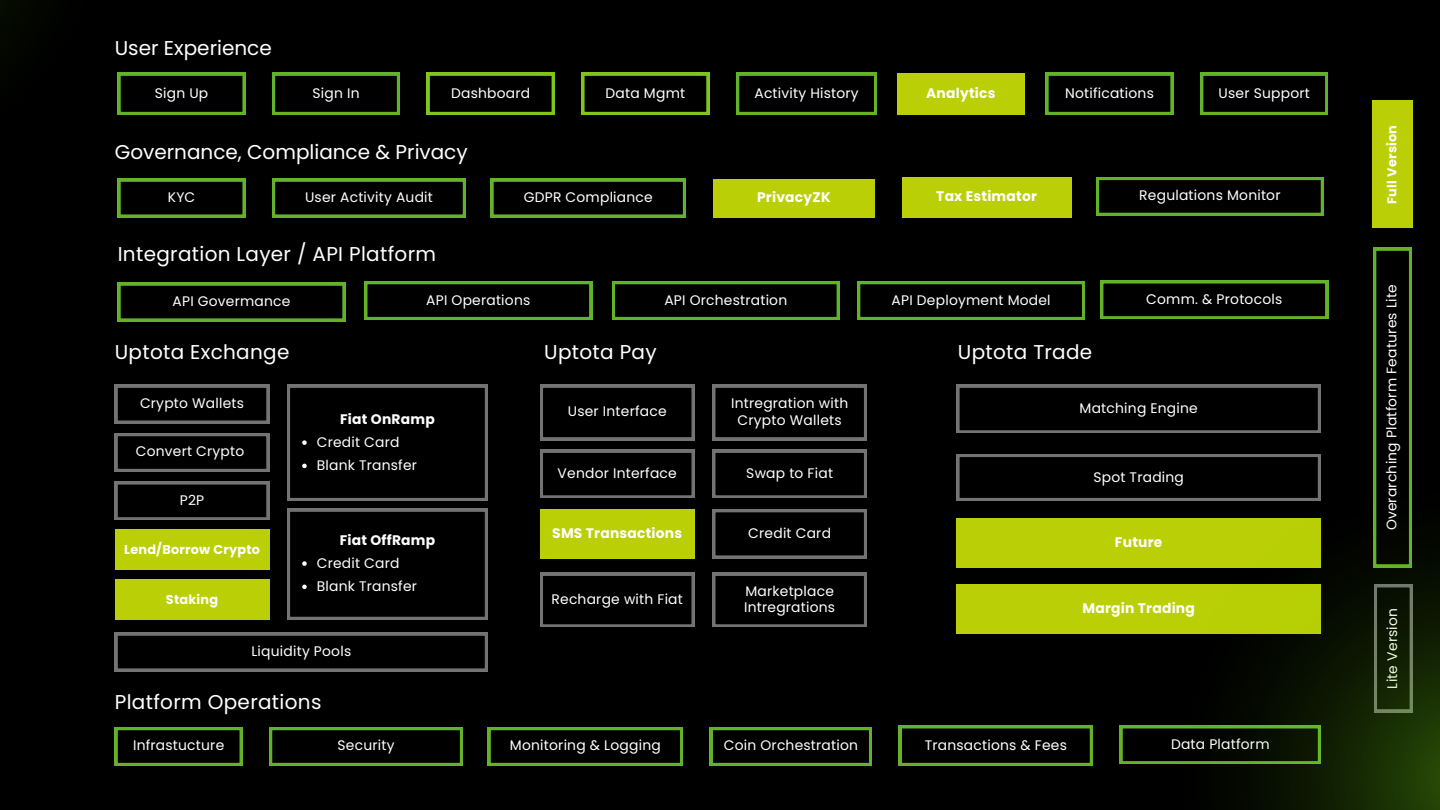
<style>
.page{position:relative;width:1440px;height:810px;background:#000}
.page>*{position:absolute;margin:0;border:0;box-sizing:border-box;transform-origin:0 0}
.t1{font:20px "Poppins";letter-spacing:.015em;color:#fff}
.t2{font:13.9px/16.5px "Poppins";letter-spacing:.015em;color:#fff;text-align:center}
.t3{font:700 13.9px "Poppins";letter-spacing:.015em;color:#fff}
.t4{font:700 12.8px "Poppins";letter-spacing:.015em;color:#fff}
</style>
<div class="page">
<svg style="left:143px;top:73px;width:102px;height:42px"></svg>
<svg style="left:272px;top:73px;width:128px;height:42px"></svg>
<svg style="left:427px;top:73px;width:127px;height:42px"></svg>
<svg style="left:582px;top:73px;width:127px;height:42px"></svg>
<svg style="left:736px;top:73px;width:141px;height:42px"></svg>
<div style="left:897px;top:73px;width:128px;height:42px;background:#bacf05"></div>
<svg style="left:1046px;top:73px;width:127px;height:42px"></svg>
<svg style="left:1200px;top:73px;width:128px;height:42px"></svg>
<div style="left:1373px;top:100px;width:40px;height:128px;background:#bacf05"></div>
<svg style="left:1373px;top:248px;width:39px;height:206px"></svg>
<svg style="left:143px;top:179px;width:102px;height:38px"></svg>
<svg style="left:272px;top:179px;width:194px;height:38px"></svg>
<svg style="left:491px;top:179px;width:195px;height:38px"></svg>
<div style="left:713px;top:179px;width:162px;height:38px;background:#bacf05"></div>
<div style="left:902px;top:177px;width:169px;height:40px;background:#bacf05"></div>
<svg style="left:1096px;top:177px;width:228px;height:38px"></svg>
<svg style="left:118px;top:283px;width:227px;height:38px"></svg>
<svg style="left:365px;top:281px;width:227px;height:39px"></svg>
<svg style="left:612px;top:281px;width:228px;height:39px"></svg>
<svg style="left:857px;top:281px;width:228px;height:39px"></svg>
<svg style="left:1100px;top:281px;width:228px;height:38px"></svg>
<svg style="left:115px;top:385px;width:154px;height:38px"></svg>
<svg style="left:115px;top:433px;width:154px;height:38px"></svg>
<svg style="left:115px;top:482px;width:154px;height:38px"></svg>
<div style="left:115px;top:530px;width:154px;height:40px;background:#bacf05"></div>
<div style="left:115px;top:580px;width:154px;height:40px;background:#bacf05"></div>
<svg style="left:115px;top:633px;width:373px;height:38px"></svg>
<svg style="left:287px;top:385px;width:201px;height:116px"></svg>
<svg style="left:287px;top:509px;width:201px;height:111px"></svg>
<svg style="left:540px;top:385px;width:154px;height:55px"></svg>
<svg style="left:540px;top:450px;width:154px;height:48px"></svg>
<div style="left:540px;top:509px;width:154px;height:49px;background:#bacf05"></div>
<svg style="left:540px;top:573px;width:154px;height:54px"></svg>
<svg style="left:712px;top:385px;width:155px;height:55px"></svg>
<svg style="left:712px;top:450px;width:155px;height:48px"></svg>
<svg style="left:713px;top:509px;width:154px;height:49px"></svg>
<svg style="left:712px;top:573px;width:155px;height:54px"></svg>
<svg style="left:957px;top:385px;width:364px;height:48px"></svg>
<svg style="left:957px;top:454px;width:188px;height:47px"></svg>
<div style="left:957px;top:518px;width:364px;height:49px;background:#bacf05"></div>
<div style="left:957px;top:584px;width:364px;height:50px;background:#bacf05"></div>
<svg style="left:115px;top:727px;width:127px;height:38px"></svg>
<svg style="left:269px;top:727px;width:194px;height:38px"></svg>
<svg style="left:488px;top:727px;width:195px;height:38px"></svg>
<svg style="left:710px;top:727px;width:162px;height:38px"></svg>
<svg style="left:899px;top:726px;width:193px;height:40px"></svg>
<svg style="left:1120px;top:726px;width:25px;height:38px"></svg>
<img style="left:0;top:0;width:143px;height:218px">
<img style="left:1145px;top:454px;width:295px;height:356px">
<p class="t1" style="left:115px;top:34px;width:158px">User Experience</p>
<p class="t2" style="left:155px;top:84px;width:55px">Sign Up</p>
<h1 class="t2" style="left:312px;top:84px;width:49px">Sign In</h1>
<p class="t2" style="left:451px;top:84px;width:81px">Dashboard</p>
<p class="t2" style="left:606px;top:84px;width:81px">Data Mgmt</p>
<p class="t2" style="left:754px;top:84px;width:106px">Activity History</p>
<p class="t3" style="left:926px;top:83px;width:71px">Analytics</p>
<h1 class="t2" style="left:1065px;top:84px;width:90px">Notifications</h1>
<h2 class="t2" style="left:1219px;top:84px;width:93px">User Support</h2>
<p class="t1" style="left:115px;top:138px;width:354px">Governance, Compliance &amp; Privacy</p>
<h3 class="t2" style="left:168px;top:189px;width:29px">KYC</h3>
<h3 class="t2" style="left:305px;top:189px;width:129px">User Activity Audit</h3>
<p class="t2" style="left:524px;top:189px;width:131px">GDPR Compliance</p>
<p class="t3" style="left:757px;top:187px;width:75px">PrivacyZK</p>
<h3 class="t3" style="left:936px;top:187px;width:102px">Tax Estimator</h3>
<p class="t2" style="left:1139px;top:187px;width:143px">Regulations Monitor</p>
<p class="t1" style="left:118px;top:240px;width:320px">Integration Layer / API Platform</p>
<h3 class="t2" style="left:173px;top:293px;width:120px">API Govermance</h3>
<h1 class="t2" style="left:426px;top:291px;width:106px">API Operations</h1>
<p class="t2" style="left:664px;top:291px;width:124px">API Orchestration</p>
<p class="t2" style="left:892px;top:291px;width:161px">API Deployment Model</p>
<p class="t2" style="left:1146px;top:291px;width:138px">Comm. &amp; Protocols</p>
<p class="t1" style="left:115px;top:338px;width:176px">Uptota Exchange</p>
<h2 class="t1" style="left:544px;top:338px;width:114px">Uptota Pay</h2>
<h3 class="t1" style="left:958px;top:338px;width:136px">Uptota Trade</h3>
<p class="t2" style="left:140px;top:395px;width:106px">Crypto Wallets</p>
<p class="t2" style="left:136px;top:443px;width:110px">Convert Crypto</p>
<p class="t2" style="left:180px;top:492px;width:26px">P2P</p>
<h1 class="t4" style="left:124px;top:541px;width:137px">Lend/Borrow Crypto</h1>
<h1 class="t4" style="left:166px;top:590px;width:54px">Staking</h1>
<h1 class="t2" style="left:251px;top:643px;width:101px">Liquidity Pools</h1>
<p class="t3" style="left:340px;top:409px;width:96px">Fiat OnRamp</p>
<h3 class="t2" style="left:317px;top:434px;width:84px">Credit Card</h3>
<p class="t2" style="left:317px;top:457px;width:102px">Blank Transfer</p>
<p class="t3" style="left:340px;top:530px;width:97px">Fiat OffRamp</p>
<p class="t2" style="left:317px;top:555px;width:84px">Credit Card</p>
<p class="t2" style="left:317px;top:578px;width:102px">Blank Transfer</p>
<p class="t2" style="left:568px;top:403px;width:100px">User Interface</p>
<p class="t2" style="left:558px;top:465px;width:121px">Vendor Interface</p>
<p class="t3" style="left:552px;top:523px;width:131px">SMS Transactions</p>
<p class="t2" style="left:552px;top:591px;width:133px">Recharge with Fiat</p>
<p class="t2" style="left:731px;top:395px;width:119px">Intregration with<br>Crypto Wallets</p>
<h3 class="t2" style="left:746px;top:465px;width:88px">Swap to Fiat</h3>
<p class="t2" style="left:748px;top:525px;width:84px">Credit Card</p>
<h3 class="t2" style="left:744px;top:583px;width:93px;line-height:15.8px;text-align:left">Marketplace<br>Intregrations</h3>
<h3 class="t2" style="left:1080px;top:400px;width:120px">Matching Engine</h3>
<p class="t2" style="left:1093px;top:469px;width:92px">Spot Trading</p>
<p class="t3" style="left:1115px;top:532px;width:49px">Future</p>
<h3 class="t3" style="left:1082px;top:598px;width:114px">Margin Trading</h3>
<h3 class="t1" style="left:115px;top:688px;width:208px">Platform Operations</h3>
<p class="t2" style="left:133px;top:737px;width:93px">Infrastucture</p>
<h1 class="t2" style="left:338px;top:737px;width:58px">Security</h1>
<p class="t2" style="left:510px;top:737px;width:152px">Monitoring &amp; Logging</p>
<p class="t2" style="left:724px;top:737px;width:136px">Coin Orchestration</p>
<p class="t2" style="left:925px;top:736px;width:144px">Transactions &amp; Fees</p>
<p class="t2" style="left:1171px;top:736px;width:100px">Data Platform</p>
<p class="t4" style="left:1383px;top:204px;width:80px;rotate:-90deg">Full Version</p>
<p class="t2" style="left:1383px;top:530px;width:247px;rotate:-90deg">Overarching Platform Features Lite</p>
<p class="t2" style="left:1384px;top:689px;width:82px;rotate:-90deg">Lite Version</p>
</div>
